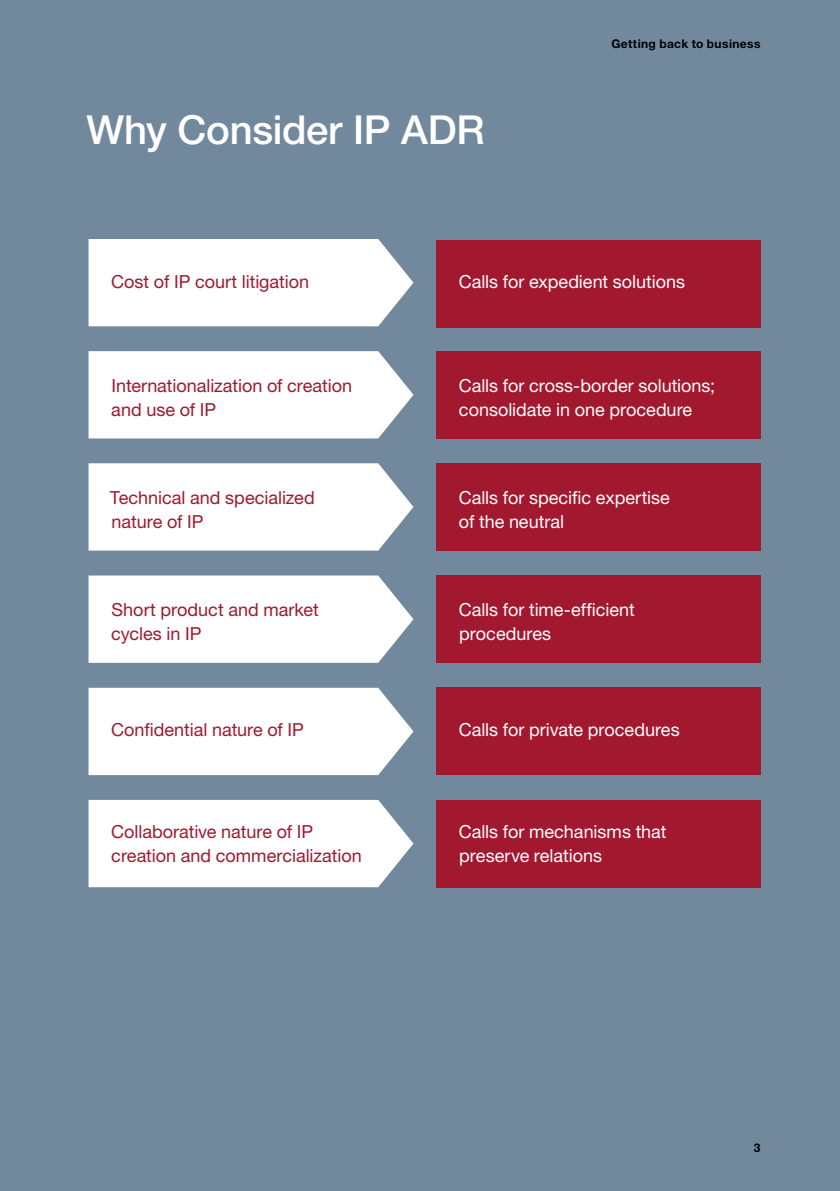
<style>
.page{position:relative;width:840px;height:1191px;background:#fff}
.page>*{position:absolute;margin:0;border:0;box-sizing:border-box;transform-origin:0 0}
.t1{font:500 40px "Helvetica Neue LT Std";letter-spacing:-.01em;color:#fff}
.t2{font:18px/24px "Helvetica Neue LT Std";color:#fff}
.t3{font:18px/24px "Helvetica Neue LT Std";color:#a2182f}
.t4{font:700 12px "Helvetica Neue LT Std";letter-spacing:.03em;color:#000}
</style>
<div class="page">
<div style="left:0;top:0;width:839px;height:1191px;background:#72899d"></div>
<div style="left:436px;top:240px;width:324px;height:87px;background:#a2182f"></div>
<div style="left:436px;top:351px;width:324px;height:87px;background:#a2182f"></div>
<div style="left:436px;top:463px;width:324px;height:87px;background:#a2182f"></div>
<div style="left:436px;top:575px;width:324px;height:88px;background:#a2182f"></div>
<div style="left:436px;top:688px;width:324px;height:87px;background:#a2182f"></div>
<div style="left:436px;top:800px;width:324px;height:87px;background:#a2182f"></div>
<div style="left:88px;top:351px;width:325px;height:87px;background:#fff"></div>
<div style="left:88px;top:463px;width:325px;height:87px;background:#fff"></div>
<svg style="left:88px;top:575px;width:325px;height:88px;background:#f6f7f8"></svg>
<div style="left:88px;top:688px;width:325px;height:87px;background:#fff"></div>
<div style="left:88px;top:800px;width:325px;height:87px;background:#fff"></div>
<div style="left:88px;top:239px;width:325px;height:87px;background:#fff"></div>
<h1 class="t1" style="left:86px;top:106px;width:399px">Why Consider IP ADR</h1>
<p class="t4" style="left:611px;top:36px;width:150px">Getting back to business</p>
<p class="t3" style="left:111px;top:269px;width:199px">Cost of IP court litigation</p>
<p class="t2" style="left:458px;top:269px;width:228px">Calls for expedient solutions</p>
<p class="t3" style="left:111px;top:373px;width:242px">Internationalization of creation and use of IP</p>
<p class="t2" style="left:458px;top:373px;width:258px">Calls for cross-border solutions; consolidate in one procedure</p>
<p class="t3" style="left:110px;top:485px;width:206px">Technical and specialized nature of IP</p>
<p class="t2" style="left:458px;top:485px;width:212px">Calls for specific expertise of the neutral</p>
<p class="t3" style="left:111px;top:597px;width:209px">Short product and market cycles in IP</p>
<p class="t2" style="left:458px;top:597px;width:177px">Calls for time-efficient procedures</p>
<p class="t3" style="left:111px;top:717px;width:194px">Confidential nature of IP</p>
<p class="t2" style="left:458px;top:717px;width:222px">Calls for private procedures</p>
<p class="t3" style="left:111px;top:819px;width:252px">Collaborative nature of IP creation and commercialization</p>
<p class="t2" style="left:458px;top:819px;width:209px">Calls for mechanisms that preserve relations</p>
<p class="t4" style="left:753px;top:1140px;width:8px">3</p>
</div>
